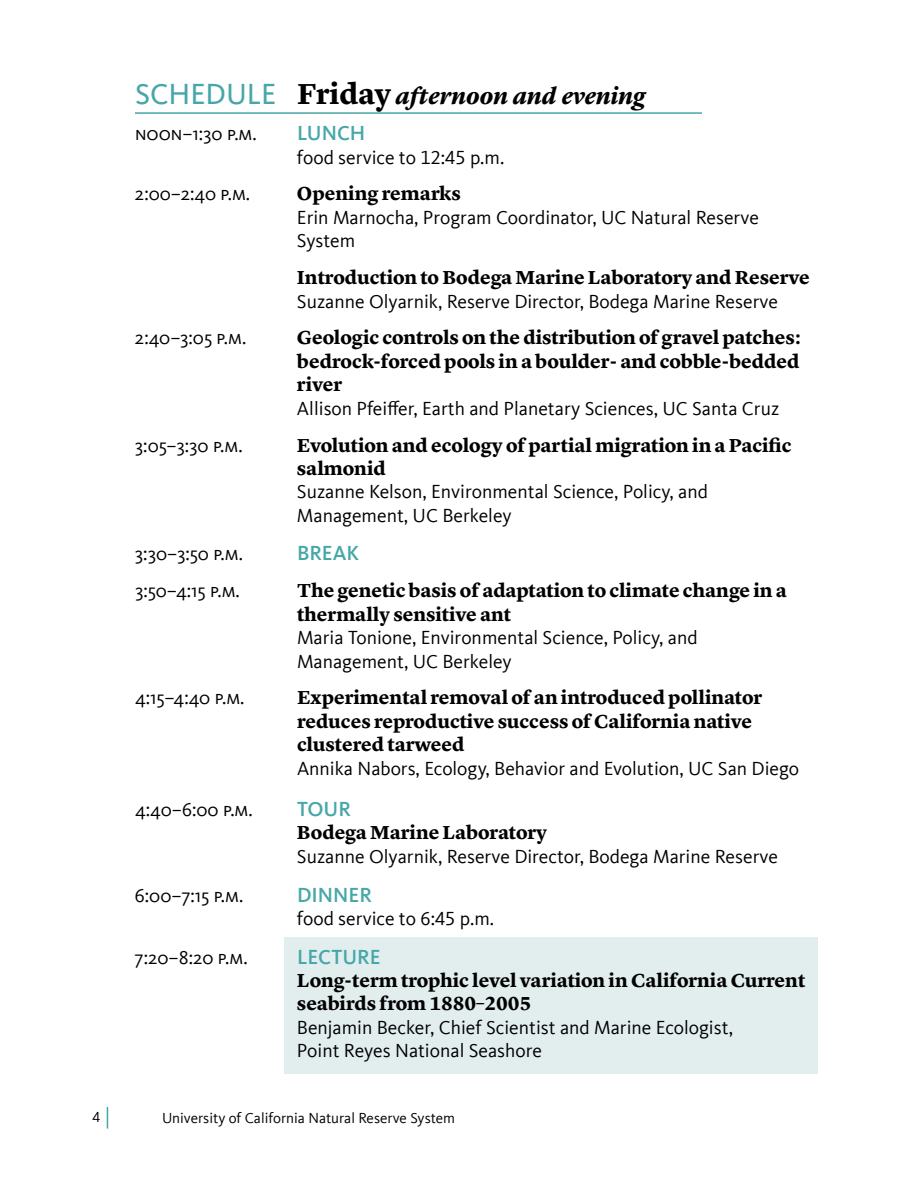
<style>
.page{position:relative;width:918px;height:1188px;background:#fff}
.page>*{position:absolute;margin:0;border:0;box-sizing:border-box;transform-origin:0 0}
.t1{font:italic 700 24px "Lyon Ofc";color:#000}
.t2{font:500 21px "Kievit Sc Offc Pro";color:#47a7a8}
.t3{font:19.5px/23.4px "Kievit Offc Pro";color:#000}
.t4{font:700 19.5px/23.4px "Lyon Ofc";color:#000}
.t5{font:19.5px "Kievit Sc Offc Pro";color:#000}
.t6{font:15px "Kievit Offc Pro";color:#000}
.s1{font-family:"Kievit Sc Offc Pro";font-weight:400;font-style:normal;font-size:30px;color:#47a7a8}
.s2{font-style:normal;font-size:30px}
</style>
<div class="page">
<svg style="left:107px;top:1107px;width:1px;height:22px"></svg>
<hr style="left:135px;top:112px;width:567px;height:2px;background:#47a7a8">
<div style="left:284px;top:937px;width:534px;height:136px;background:#e2eeee"></div>
<p class="t1" style="left:135px;top:77px;width:512px"><span class="s1">SCHEDULE</span> <span class="s2">Friday</span> afternoon and evening</p>
<p class="t5" style="left:135px;top:122px;width:123px">noon–1:30 p.m.</p>
<p class="t2" style="left:297px;top:121px;width:70px">LUNCH</p>
<p class="t3" style="left:297px;top:145px;width:209px">food service to 12:45 p.m.</p>
<p class="t5" style="left:135px;top:183px;width:117px">2:00–2:40 p.m.</p>
<p class="t4" style="left:297px;top:181px;width:165px">Opening remarks</p>
<p class="t3" style="left:297px;top:205px;width:464px">Erin Marnocha, Program Coordinator, UC Natural Reserve<br>System</p>
<p class="t4" style="left:297px;top:264px;width:514px">Introduction to Bodega Marine Laboratory and Reserve</p>
<p class="t3" style="left:297px;top:289px;width:483px">Suzanne Olyarnik, Reserve Director, Bodega Marine Reserve</p>
<p class="t5" style="left:135px;top:327px;width:113px">2:40–3:05 p.m.</p>
<p class="t4" style="left:297px;top:325px;width:505px;text-align:justify">Geologic controls on the distribution of gravel patches: bedrock-forced pools in a boulder- and cobble-bedded river</p>
<p class="t3" style="left:297px;top:396px;width:484px">Allison Pfeiffer, Earth and Planetary Sciences, UC Santa Cruz</p>
<p class="t5" style="left:135px;top:434px;width:109px">3:05–3:30 p.m.</p>
<p class="t4" style="left:297px;top:432px;width:496px">Evolution and ecology of partial migration in a Pacific salmonid</p>
<p class="t3" style="left:297px;top:480px;width:412px">Suzanne Kelson, Environmental Science, Policy, and<br>Management, UC Berkeley</p>
<p class="t5" style="left:135px;top:543px;width:110px">3:30–3:50 p.m.</p>
<p class="t2" style="left:297px;top:541px;width:64px">BREAK</p>
<p class="t5" style="left:135px;top:580px;width:106px">3:50–4:15 p.m.</p>
<p class="t4" style="left:297px;top:578px;width:492px">The genetic basis of adaptation to climate change in a thermally sensitive ant</p>
<p class="t3" style="left:297px;top:626px;width:402px">Maria Tonione, Environmental Science, Policy, and<br>Management, UC Berkeley</p>
<p class="t5" style="left:135px;top:687px;width:111px">4:15–4:40 p.m.</p>
<p class="t4" style="left:297px;top:685px;width:467px">Experimental removal of an introduced pollinator reduces reproductive success of California native clustered tarweed</p>
<p class="t3" style="left:297px;top:756px;width:504px">Annika Nabors, Ecology, Behavior and Evolution, UC San Diego</p>
<p class="t5" style="left:135px;top:798px;width:119px">4:40–6:00 p.m.</p>
<p class="t2" style="left:297px;top:797px;width:55px">TOUR</p>
<p class="t4" style="left:297px;top:820px;width:252px">Bodega Marine Laboratory</p>
<p class="t3" style="left:297px;top:844px;width:483px">Suzanne Olyarnik, Reserve Director, Bodega Marine Reserve</p>
<p class="t5" style="left:135px;top:884px;width:110px">6:00–7:15 p.m.</p>
<p class="t2" style="left:297px;top:882px;width:76px">DINNER</p>
<p class="t3" style="left:297px;top:907px;width:199px">food service to 6:45 p.m.</p>
<p class="t5" style="left:135px;top:946px;width:114px">7:20–8:20 p.m.</p>
<p class="t2" style="left:297px;top:944px;width:85px">LECTURE</p>
<p class="t4" style="left:297px;top:967px;width:510px">Long-term trophic level variation in California Current seabirds from 1880–2005</p>
<p class="t3" style="left:297px;top:1015px;width:438px">Benjamin Becker, Chief Scientist and Marine Ecologist,<br>Point Reyes National Seashore</p>
<p class="t6" style="left:93px;top:1108px;width:9px">4</p>
<p class="t6" style="left:162px;top:1109px;width:295px">University of California Natural Reserve System</p>
</div>
